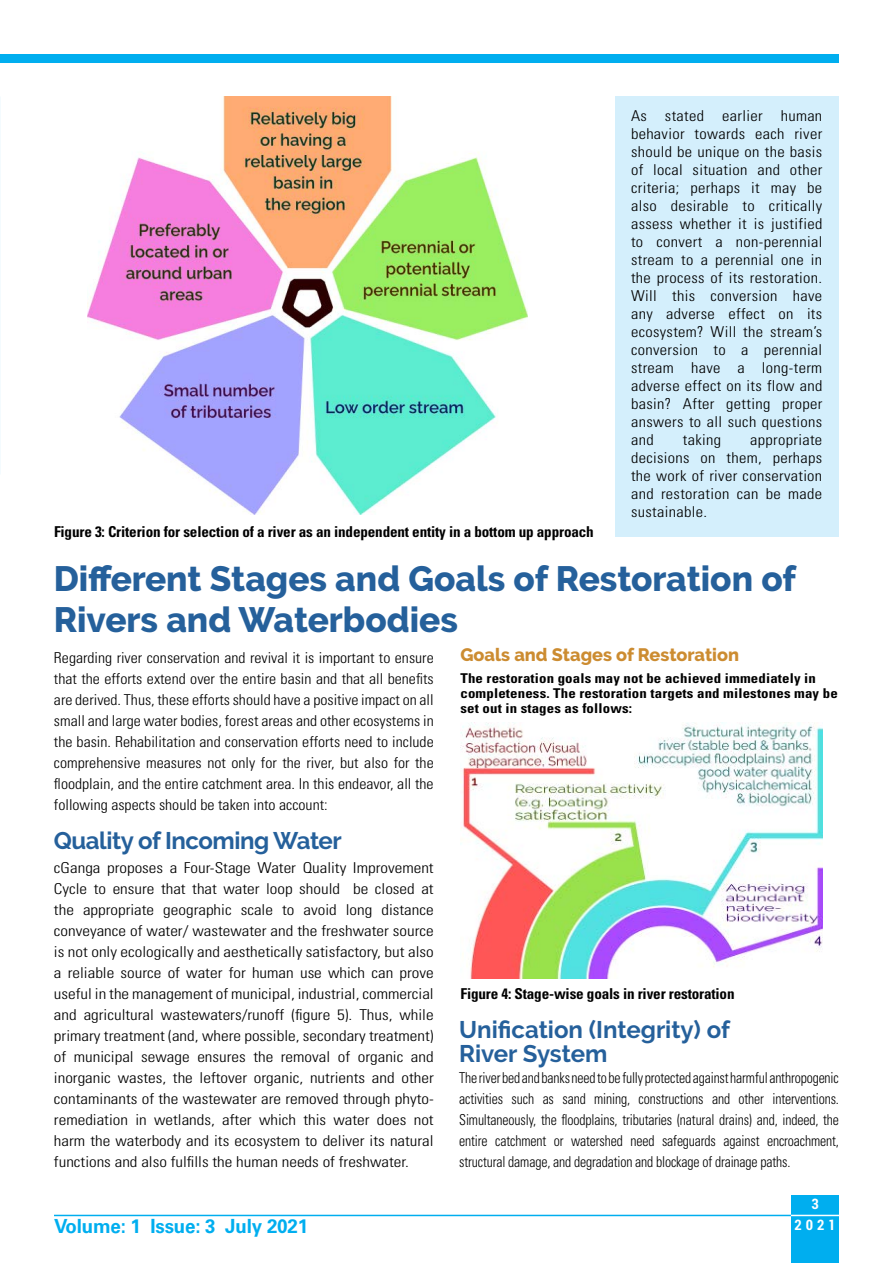
<style>
.page{position:relative;width:893px;height:1263px;background:#fff}
.page>*{position:absolute;margin:0;border:0;box-sizing:border-box;transform-origin:0 0}
.t1{font:800 35.1px/41px "Raleway";color:#25609b}
.t2{font:700 24px/24px "Raleway";letter-spacing:-.01em;color:#25609b}
.t3{font:700 19.5px "Univers LT Std";letter-spacing:-.01em;color:#00aeef;scale:.96 1}
.t4{font:800 18px "Raleway";color:#cc8c31}
.t5{font:300 condensed 15px/21px "Univers LT Std";color:#000;text-align:justify;scale:1.14 1}
.t6{font:300 condensed 15px/18px "Univers LT Std";color:#000;text-align:justify;scale:1.1 1}
.t7{font:300 condensed 15px/21px "Univers LT Std";color:#000;text-align:justify;scale:1.06 1}
.t8{font:300 condensed 15px/21px "Univers LT Std";color:#000;text-align:justify;scale:.92 1}
.t9{font:700 condensed 15px "Univers LT Std";letter-spacing:-.01em;color:#000}
.t10{font:700 condensed 15px "Roboto";color:#fff}
.t11{font:700 condensed 13.5px/15px "Univers LT Std";letter-spacing:.01em;color:#000;scale:1.1 1}
</style>
<div class="page">
<hr style="left:54px;top:1215px;width:785px;height:1px;background:#00aeef">
<div style="left:791px;top:1196px;width:48px;height:67px;background:#00aeef"></div>
<hr style="left:791px;top:1215px;width:48px;height:1px;background:#fff">
<div style="left:0;top:54px;width:839px;height:9px;background:#00aeef"></div>
<div style="left:615px;top:96px;width:224px;height:441px;background:#d4effc"></div>
<img style="left:88px;top:96px;width:440px;height:419px">
<img style="left:460px;top:722px;width:362px;height:256px">
<p class="t9" style="left:54px;top:522px;width:541px">Figure 3: Criterion for selection of a river as an independent entity in a bottom up approach</p>
<p class="t6" style="left:631px;top:106px;width:175px">As stated earlier human behavior towards each river should be unique on the basis of local situation and other criteria; perhaps it may be also desirable to critically assess whether it is justified to convert a non-perennial stream to a perennial one in the process of its restoration.<br>Will this conversion have any adverse effect on its ecosystem? Will the stream’s conversion to a perennial stream have a long-term adverse effect on its flow and basin? After getting proper answers to all such questions and</p>
<p class="t6" style="left:631px;top:430px;width:175px;text-indent:119px">appropriate decisions on them, perhaps the work of river conservation and restoration can be made sustainable.</p>
<p class="t6" style="left:683px;top:430px;width:36px">taking</p>
<h1 class="t1" style="left:54px;top:558px;width:744px">Different Stages and Goals of Restoration of<br>Rivers and Waterbodies</h1>
<p class="t7" style="left:54px;top:647px;width:360px">Regarding river conservation and revival it is important to ensure that the efforts extend over the entire basin and that all benefits are derived. Thus, these efforts should have a positive impact on all small and large water bodies, forest areas and other ecosystems in the basin. Rehabilitation and conservation efforts need to include comprehensive measures not only for the river, but also for the floodplain, and the entire catchment area. In this endeavor, all the following aspects should be taken into account:</p>
<h2 class="t2" style="left:54px;top:829px;width:289px">Quality of Incoming Water</h2>
<p class="t5" style="left:54px;top:857px;width:335px">cGanga proposes a Four-Stage Water Quality Improvement Cycle to ensure that that water loop should be closed at the appropriate geographic scale to avoid long distance conveyance of water/ wastewater and the freshwater source is not only ecologically and aesthetically satisfactory, but also a reliable source of water for human use which can prove useful in the management of municipal, industrial, commercial and agricultural wastewaters/runoff (figure 5). Thus, while primary treatment (and, where possible, secondary treatment) of municipal sewage ensures the removal of organic and inorganic wastes, the leftover organic, nutrients and other contaminants of the wastewater are removed through phyto&shy;remediation in wetlands, after which this water does not harm the waterbody and its ecosystem to deliver its natural functions and also fulfills the human needs of freshwater.</p>
<p class="t4" style="left:460px;top:644px;width:280px">Goals and Stages of Restoration</p>
<p class="t11" style="left:460px;top:670px;width:345px">The restoration goals may not be achieved immediately in completeness. The restoration targets and milestones may be set out in stages as follows:</p>
<p class="t9" style="left:460px;top:984px;width:276px">Figure 4: Stage-wise goals in river restoration</p>
<h2 class="t2" style="left:459px;top:1018px;width:272px">Unification (Integrity) of<br>River System</h2>
<p class="t8" style="left:459px;top:1067px;width:414px">The river bed and banks need to be fully protected against harmful anthropogenic activities such as sand mining, constructions and other interventions.<br>Simultaneously, the floodplains, tributaries (natural drains) and, indeed, the entire catchment or watershed need safeguards against encroachment, structural damage, and degradation and blockage of drainage paths.</p>
<p class="t10" style="left:811px;top:1194px;width:9px">3</p>
<h3 class="t3" style="left:54px;top:1215px;width:266px">Volume: 1 Issue: 3 July 2021</h3>
<p class="t10" style="left:794px;top:1215px;width:43px">2021</p>
</div>
